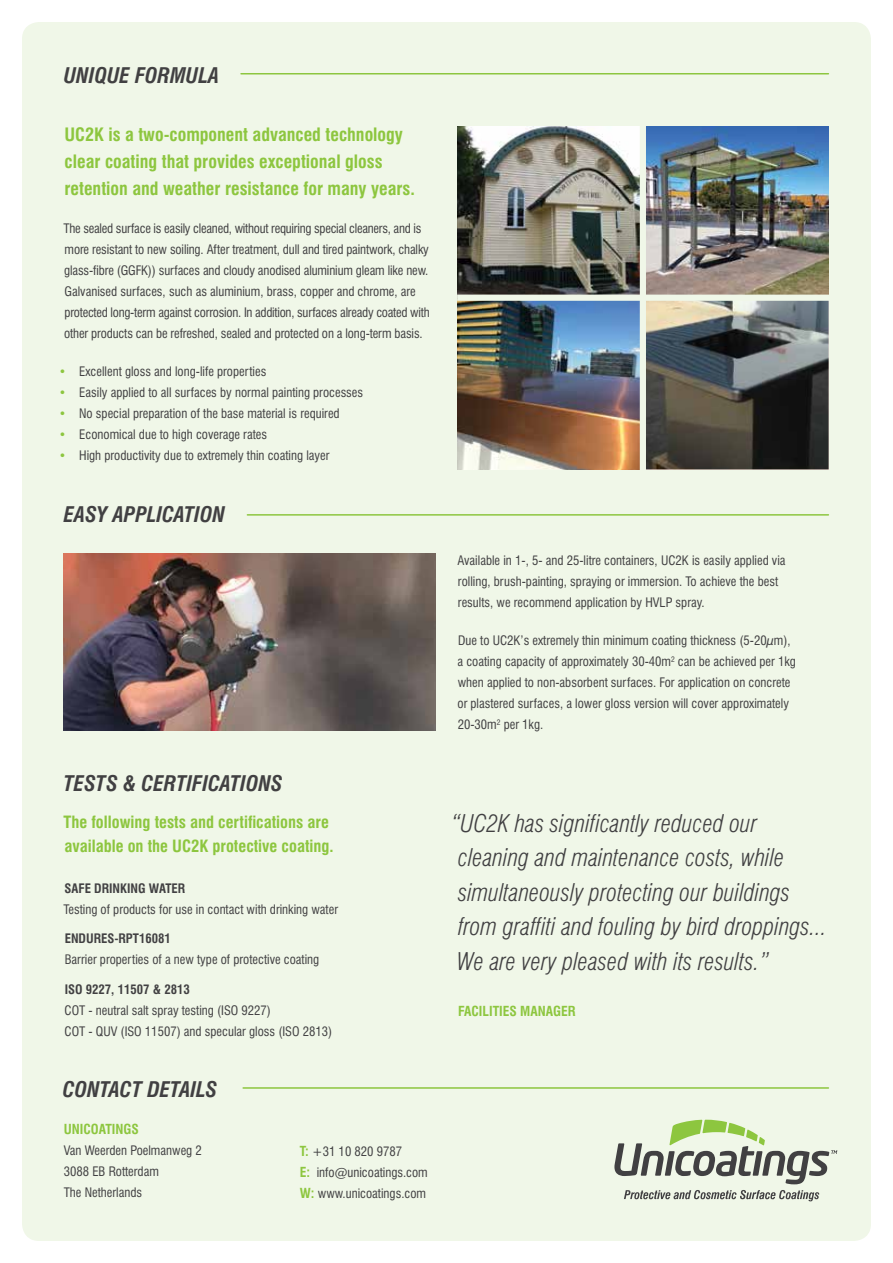
<style>
.page{position:relative;width:893px;height:1263px;background:#fff}
.page>*{position:absolute;margin:0;border:0;box-sizing:border-box;transform-origin:0 0}
.t1{font:italic 300 condensed 24px/34.5px "Swiss 721 BT";color:#414042}
.t2{font:italic 700 condensed 21px "Swiss 721 BT";color:#414042}
.t3{font:700 condensed 18px/27px "Swiss 721 BT";color:#8dc63f}
.t4{font:700 condensed 16.5px/24px "Swiss 721 BT";color:#8dc63f}
.t5{font:700 condensed 13.5px "Swiss 721 BT";color:#8dc63f}
.t6{font:condensed 12.75px/21px "Swiss 721 BT";color:#414042}
.t7{font:700 condensed 12.75px "Swiss 721 BT";color:#414042}
.s1{color:#8dc63f}
.s2{font-weight:700;font-size:13.5px;color:#8dc63f}
</style>
<div class="page">
<div style="left:22px;top:22px;width:849px;height:1219px;background:#f0f7e8;border-radius:17px"></div>
<hr style="left:241px;top:73px;width:587px;height:1px;background:#8dc63f">
<hr style="left:247px;top:514px;width:581px;height:2px;background:#8dc63f">
<hr style="left:243px;top:1087px;width:585px;height:2px;background:#8dc63f">
<img style="left:64px;top:554px;width:372px;height:176px">
<img style="left:458px;top:301px;width:182px;height:168px">
<svg style="left:646px;top:301px;width:183px;height:168px;background:#535551"></svg>
<img style="left:458px;top:127px;width:182px;height:168px">
<img style="left:646px;top:127px;width:183px;height:168px">
<svg style="left:614px;top:1120px;width:223px;height:64px"></svg>
<svg style="left:624px;top:1190px;width:195px;height:11px"></svg>
<h2 class="t2" style="left:64px;top:62px;width:157px">UNIQUE FORMULA</h2>
<h3 class="t3" style="left:64px;top:121px;width:352px">UC2K is a two-component advanced technology clear coating that provides exceptional gloss retention and weather resistance for many years.</h3>
<p class="t6" style="left:63px;top:218px;width:368px">The sealed surface is easily cleaned, without requiring special cleaners, and is more resistant to new soiling. After treatment, dull and tired paintwork, chalky glass-fibre (GGFK)) surfaces and cloudy anodised aluminium gleam like new.<br>Galvanised surfaces, such as aluminium, brass, copper and chrome, are protected long-term against corrosion. In addition, surfaces already coated with other products can be refreshed, sealed and protected on a long-term basis.</p>
<p class="t6" style="left:59px;top:361px;width:209px"><span class="s1">•</span> Excellent gloss and long-life properties</p>
<p class="t6" style="left:59px;top:382px;width:306px"><span class="s1">•</span> Easily applied to all surfaces by normal painting processes</p>
<p class="t6" style="left:59px;top:403px;width:282px"><span class="s1">•</span> No special preparation of the base material is required</p>
<p class="t6" style="left:59px;top:424px;width:210px"><span class="s1">•</span> Economical due to high coverage rates</p>
<p class="t6" style="left:59px;top:445px;width:272px"><span class="s1">•</span> High productivity due to extremely thin coating layer</p>
<h2 class="t2" style="left:64px;top:501px;width:163px">EASY APPLICATION</h2>
<h2 class="t2" style="left:64px;top:770px;width:220px">TESTS &amp; CERTIFICATIONS</h2>
<p class="t4" style="left:63px;top:810px;width:272px">The following tests and certifications are available on the UC2K protective coating.</p>
<p class="t7" style="left:65px;top:881px;width:122px">SAFE DRINKING WATER</p>
<p class="t6" style="left:63px;top:899px;width:276px">Testing of products for use in contact with drinking water</p>
<p class="t7" style="left:65px;top:931px;width:108px">ENDURES-RPT16081</p>
<p class="t6" style="left:65px;top:949px;width:256px">Barrier properties of a new type of protective coating</p>
<p class="t7" style="left:65px;top:982px;width:127px">ISO 9227, 11507 &amp; 2813</p>
<p class="t6" style="left:64px;top:1000px;width:269px">COT - neutral salt spray testing (ISO 9227)<br>COT - QUV (ISO 11507) and specular gloss (ISO 2813)</p>
<h2 class="t2" style="left:63px;top:1077px;width:156px">CONTACT DETAILS</h2>
<p class="t5" style="left:64px;top:1120px;width:77px">UNICOATINGS</p>
<p class="t6" style="left:64px;top:1139px;width:140px">Van Weerden Poelmanweg 2<br>3088 EB Rotterdam<br>The Netherlands</p>
<p class="t6" style="left:300px;top:1141px;width:130px"><span class="s2">T:</span> +31 10 820 9787<br><span class="s2">E:</span> info@unicoatings.com<br><span class="s2">W:</span> www.unicoatings.com</p>
<p class="t6" style="left:457px;top:550px;width:330px">Available in 1-, 5- and 25-litre containers, UC2K is easily applied via rolling, brush-painting, spraying or immersion. To achieve the best results, we recommend application by HVLP spray.</p>
<p class="t6" style="left:457px;top:630px;width:340px">Due to UC2K’s extremely thin minimum coating thickness (5-20μm), a coating capacity of approximately 30-40m<sup>2</sup> can be achieved per 1kg when applied to non-absorbent surfaces. For application on concrete or plastered surfaces, a lower gloss version will cover approximately 20-30m<sup>2</sup> per 1kg.</p>
<h1 class="t1" style="left:451px;top:806px;width:377px">“UC2K has significantly reduced our cleaning and maintenance costs, while simultaneously protecting our buildings from graffiti and fouling by bird droppings...<br>We are very pleased with its results.”</h1>
<p class="t5" style="left:458px;top:1003px;width:119px">FACILITIES MANAGER</p>
</div>
